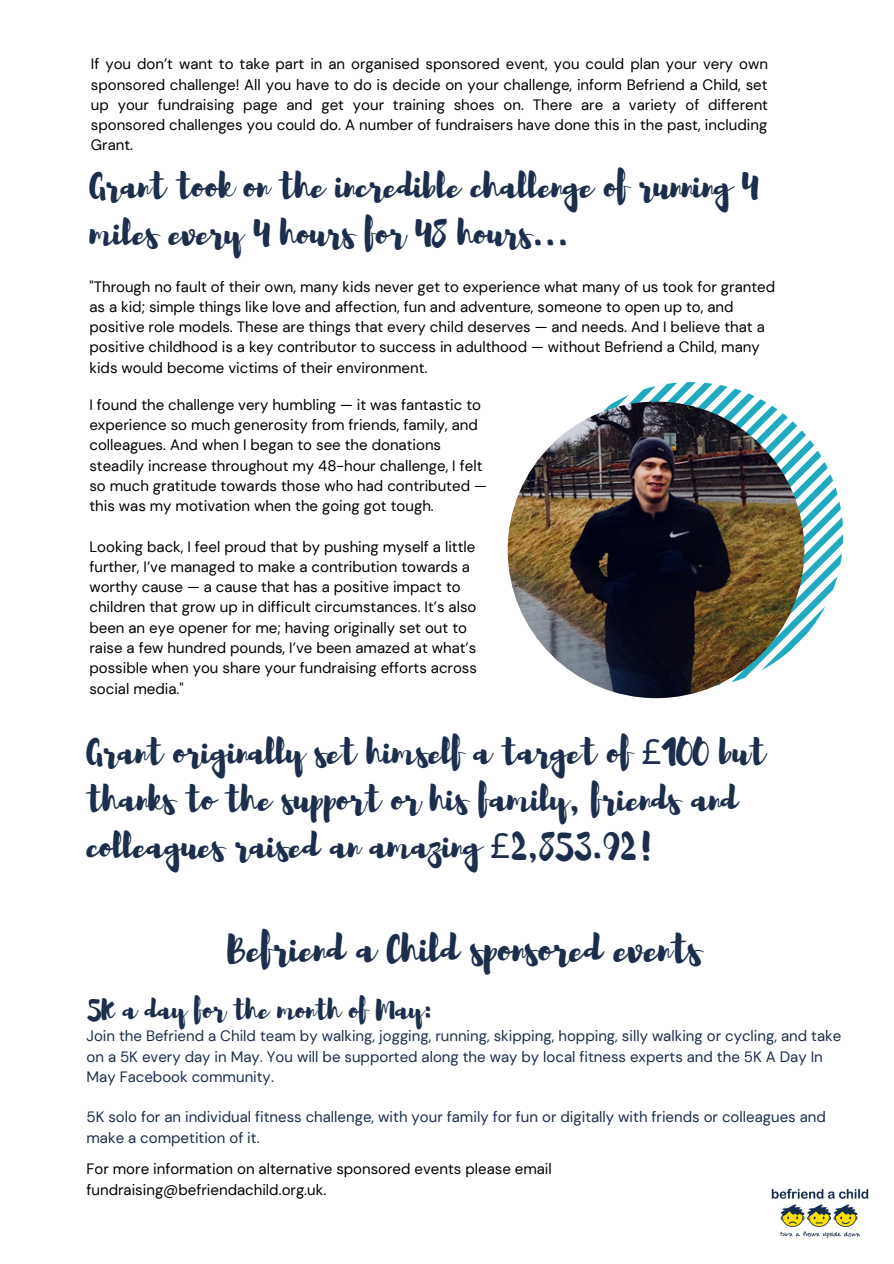
<style>
.page{position:relative;width:894px;height:1264px;background:#fff}
.page>*{position:absolute;margin:0;border:0;box-sizing:border-box;transform-origin:0 0}
.t1{font:37.5px "Brusher";color:#1c2e4c}
.t2{font:34.5px/47.2px "Brusher";color:#1c2e4c}
.t3{font:27px "Brusher";color:#1c2e4c}
.t4{font:15px/20.2px "DM Sans";color:#000}
.t5{font:15px/20.2px "DM Sans";color:#1c2e4c}
.s1{font-family:"Noto Sans"}
</style>
<div class="page">
<img style="left:771px;top:1188px;width:98px;height:51px">
<svg style="left:546px;top:382px;width:296px;height:305px"></svg>
<img style="left:507px;top:401px;width:297px;height:297px;border-radius:50%">
<p class="t4" style="left:91px;top:54px;width:678px;text-align:justify">If you don’t want to take part in an organised sponsored event, you could plan your very own sponsored challenge! All you have to do is decide on your challenge, inform Befriend a Child, set up your fundraising page and get your training shoes on. There are a variety of different sponsored challenges you could do. A number of fundraisers have done this in the past, including Grant.</p>
<p class="t2" style="left:89px;top:160px;width:670px">Grant took on the incredible challenge of running 4 miles every 4 hours for 48 hours...</p>
<p class="t4" style="left:89px;top:276px;width:687px">"Through no fault of their own, many kids never get to experience what many of us took for granted as a kid; simple things like love and affection, fun and adventure, someone to open up to, and positive role models. These are things that every child deserves — and needs. And I believe that a positive childhood is a key contributor to success in adulthood — without Befriend a Child, many kids would become victims of their environment.</p>
<p class="t4" style="left:89px;top:394px;width:399px">I found the challenge very humbling — it was fantastic to experience so much generosity from friends, family, and colleagues. And when I began to see the donations steadily increase throughout my 48-hour challenge, I felt so much gratitude towards those who had contributed — this was my motivation when the going got tough.</p>
<p class="t4" style="left:89px;top:536px;width:389px">Looking back, I feel proud that by pushing myself a little further, I’ve managed to make a contribution towards a worthy cause — a cause that has a positive impact to children that grow up in difficult circumstances. It’s also been an eye opener for me; having originally set out to raise a few hundred pounds, I’ve been amazed at what’s possible when you share your fundraising efforts across social media."</p>
<p class="t2" style="left:86px;top:726px;width:680px">Grant originally set himself a target of <span class="s1">£</span>100 but thanks to the support or his family, friends and colleagues raised an amazing <span class="s1">£</span>2,853.92!</p>
<p class="t1" style="left:227px;top:924px;width:475px">Befriend a Child sponsored events</p>
<p class="t3" style="left:86px;top:991px;width:348px">5K a day for the month of May:</p>
<p class="t5" style="left:86px;top:1025px;width:756px">Join the Befriend a Child team by walking, jogging, running, skipping, hopping, silly walking or cycling, and take on a 5K every day in May. You will be supported along the way by local fitness experts and the 5K A Day In<br>May Facebook community.</p>
<p class="t5" style="left:86px;top:1107px;width:740px">5K solo for an individual fitness challenge, with your family for fun or digitally with friends or colleagues and make a competition of it.</p>
<p class="t4" style="left:86px;top:1159px;width:466px">For more information on alternative sponsored events please email fundraising@befriendachild.org.uk.</p>
</div>
